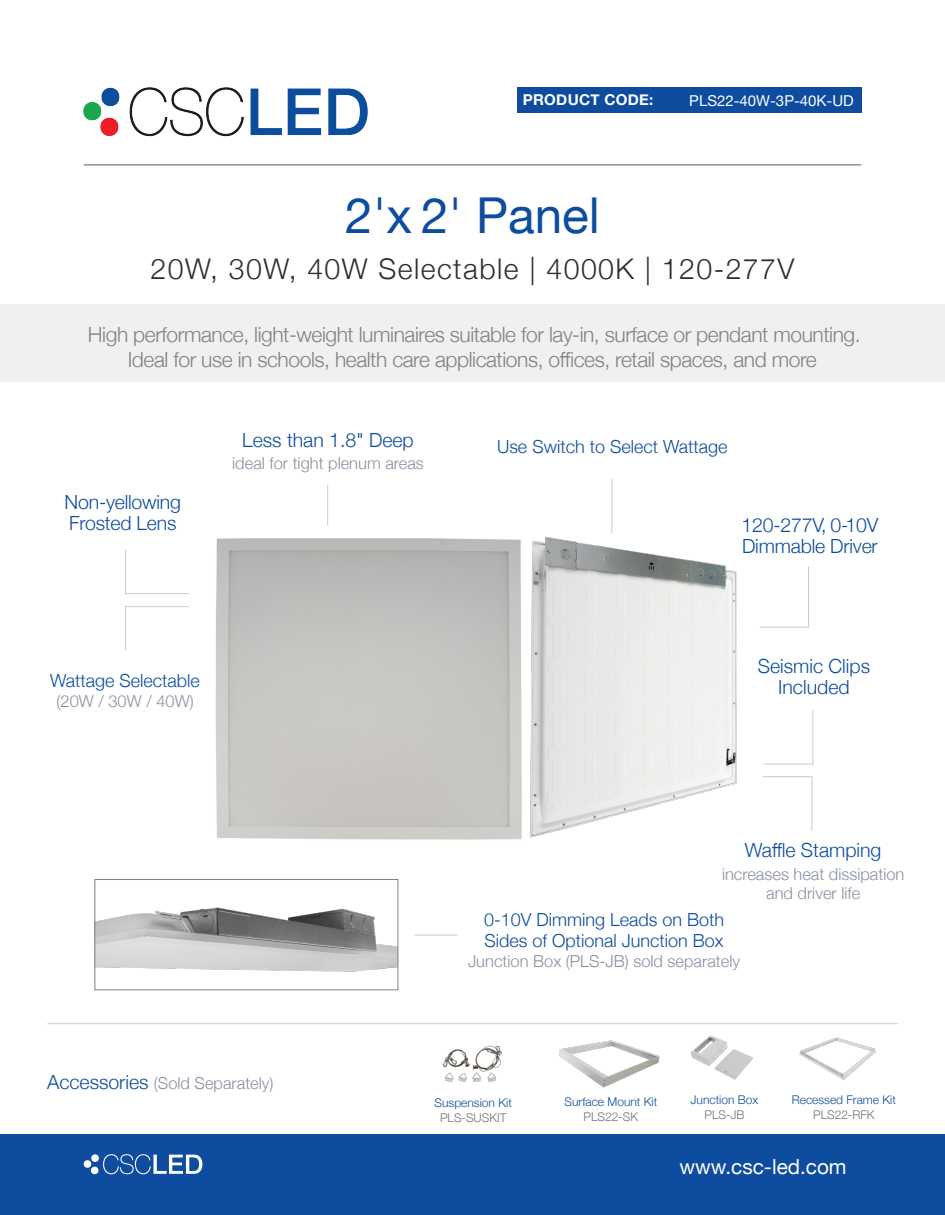
<style>
.page{position:relative;width:945px;height:1215px;background:#fff}
.page>*{position:absolute;margin:0;border:0;box-sizing:border-box;transform-origin:0 0}
.t1{font:49.5px "Helvetica Neue";color:#0d4c9f}
.t2{font:300 28.5px "Helvetica Neue";letter-spacing:.05em;color:#2e2f2e}
.t3{font:300 21px "Helvetica Neue";letter-spacing:-.02em;color:#818183}
.t4{font:20.7px "Helvetica Neue";color:#fff}
.t5{font:300 19.5px/21px "Helvetica Neue";letter-spacing:-.01em;color:#0d4c9f}
.t6{font:300 18px/21px "Helvetica Neue";color:#0d4c9f}
.t7{font:300 16.5px/19.5px "Helvetica Neue";color:#8891a0;text-align:center}
.t8{font:15px "Helvetica Neue";color:#fff}
.t9{font:700 15px "Helvetica Neue";letter-spacing:.02em;color:#fff}
.t10{font:300 12px "Helvetica Neue";color:#0d4d9d}
.t11{font:300 12px "Helvetica Neue";color:#717271}
.s1{font-weight:300}
.s2{font-size:19.5px;color:#0d4c9f}
</style>
<div class="page">
<div style="left:0;top:1134px;width:945px;height:81px;background:#0d4c9f"></div>
<svg style="left:103px;top:1154px;width:99px;height:20px"></svg>
<div style="left:91px;top:1154px;width:8px;height:8px;background:#fff;border-radius:4px"></div>
<div style="left:91px;top:1167px;width:7px;height:7px;background:#fff;border-radius:4px"></div>
<div style="left:84px;top:1160px;width:7px;height:8px;background:#fff;border-radius:4px"></div>
<img style="left:83px;top:87px;width:285px;height:50px">
<div style="left:517px;top:87px;width:344px;height:26px;background:#0d4c9f"></div>
<hr style="left:84px;top:164px;width:777px;height:2px;background:#818183">
<div style="left:0;top:304px;width:944px;height:77px;background:#eff0f2"></div>
<hr style="left:47px;top:1023px;width:851px;height:1px;background:#cdcacb">
<img style="left:215px;top:538px;width:95px;height:301px">
<svg style="left:125px;top:550px;width:64px;height:44px"></svg>
<hr style="left:327px;top:485px;width:1px;height:40px;background:#cdcacb">
<hr style="left:611px;top:479px;width:1px;height:54px;background:#cdcacb">
<img style="left:691px;top:1035px;width:62px;height:45px">
<img style="left:799px;top:1037px;width:77px;height:43px">
<img style="left:559px;top:1040px;width:101px;height:48px">
<img style="left:442px;top:1045px;width:60px;height:38px">
<svg style="left:125px;top:606px;width:64px;height:45px"></svg>
<img style="left:96px;top:907px;width:300px;height:65px">
<div style="left:94px;top:879px;width:304px;height:111px;border:1px solid #818183"></div>
<hr style="left:414px;top:935px;width:44px;height:1px;background:#cdcacb">
<img style="left:310px;top:505px;width:504px;height:335px">
<p class="t9" style="left:523px;top:88px;width:132px">PRODUCT CODE:</p>
<p class="t8" style="left:689px;top:90px;width:166px">PLS22-40W-3P-40K-UD</p>
<p class="t1" style="left:345px;top:180px;width:256px">2<span class="s1">'</span>x 2<span class="s1">'</span> Panel</p>
<p class="t2" style="left:151px;top:246px;width:645px">20W, 30W, 40W Selectable | 4000K | 120-277V</p>
<p class="t3" style="left:88px;top:317px;width:774px">High performance, light-weight luminaires suitable for lay-in, surface or pendant mounting.</p>
<p class="t3" style="left:128px;top:343px;width:691px">Ideal for use in schools, health care applications, offices, retail spaces, and more</p>
<p class="t5" style="left:65px;top:490px;width:118px">Non-yellowing<br>Frosted Lens</p>
<p class="t5" style="left:242px;top:428px;width:173px">Less than 1.8" Deep</p>
<p class="t7" style="left:232px;top:453px;width:193px">ideal for tight plenum areas</p>
<p class="t6" style="left:50px;top:669px;width:151px">Wattage Selectable</p>
<p class="t7" style="left:57px;top:690px;width:139px">(20W / 30W / 40W)</p>
<p class="t6" style="left:497px;top:435px;width:232px">Use Switch to Select Wattage</p>
<p class="t5" style="left:742px;top:513px;width:138px">120-277V, 0-10V<br>Dimmable Driver</p>
<p class="t5" style="left:758px;top:654px;width:114px">Seismic Clips</p>
<p class="t5" style="left:778px;top:675px;width:73px">Included</p>
<p class="t7" style="left:47px;top:1073px;width:228px"><span class="s2">Accessories</span> (Sold Separately)</p>
<p class="t5" style="left:745px;top:838px;width:138px">Waffle Stamping</p>
<p class="t7" style="left:722px;top:863px;width:184px">increases heat dissipation and driver life</p>
<p class="t6" style="left:484px;top:908px;width:242px">0-10V Dimming Leads on Both<br>Sides of Optional Junction Box</p>
<p class="t7" style="left:468px;top:950px;width:274px">Junction Box (PLS-JB) sold separately</p>
<p class="t10" style="left:435px;top:1093px;width:79px">Suspension Kit</p>
<p class="t11" style="left:440px;top:1108px;width:68px">PLS-SUSKIT</p>
<p class="t10" style="left:565px;top:1092px;width:94px">Surface Mount Kit</p>
<p class="t11" style="left:584px;top:1107px;width:56px">PLS22-SK</p>
<p class="t10" style="left:691px;top:1090px;width:69px">Junction Box</p>
<p class="t11" style="left:704px;top:1105px;width:42px">PLS-JB</p>
<p class="t10" style="left:792px;top:1090px;width:106px">Recessed Frame Kit</p>
<p class="t11" style="left:813px;top:1105px;width:63px">PLS22-RFK</p>
<p class="t4" style="left:680px;top:1152px;width:169px">www.csc-led.com</p>
</div>
